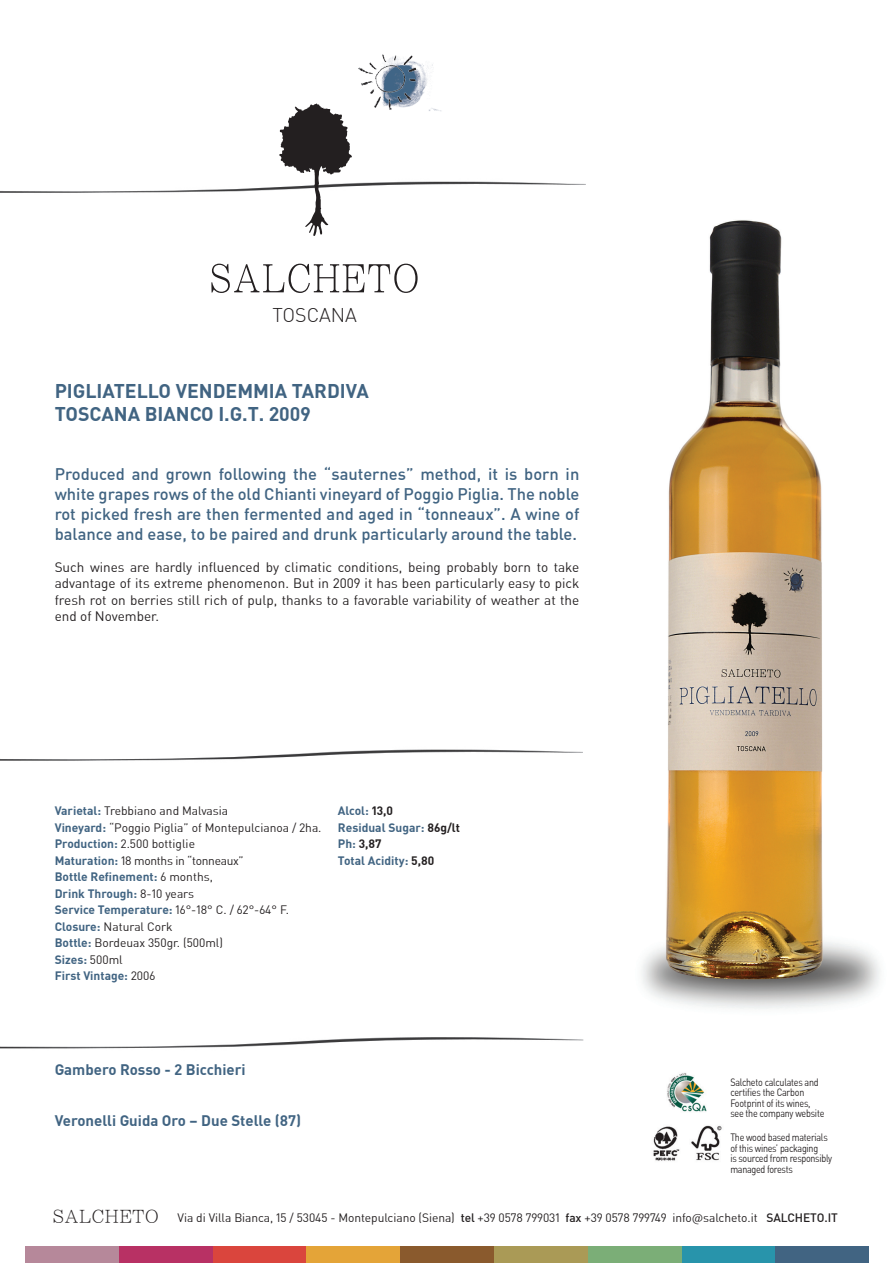
<style>
.page{position:relative;width:893px;height:1263px;background:#fff}
.page>*{position:absolute;margin:0;border:0;box-sizing:border-box;transform-origin:0 0}
.t1{font:700 19.5px/23.4px "NGCDIN On Air";color:#416482}
.t2{font:300 19.5px "NGCDIN On Air";color:#231f20}
.t3{font:500 16.5px/19.8px "NGCDIN On Air";color:#416482;text-align:justify}
.t4{font:700 15px "NGCDIN On Air";color:#416482}
.t5{font:13.5px/16.2px "NGCDIN On Air";color:#231f20;text-align:justify}
.t6{font:12px/16.5px "NGCDIN On Air";letter-spacing:-.005em;color:#231f20}
.t7{font:700 12px/16.5px "NGCDIN On Air";color:#416482}
.t8{font:10.5px/10.5px "NGCDIN On Air";letter-spacing:-.03em;color:#231f20;scale:.85 1}
.s1{font-weight:700;color:#416482}
.s2{color:#231f20}
.s3{font-family:"Li Song Pro";font-size:18.75px}
.s4{font-weight:500}
</style>
<div class="page">
<img style="left:641px;top:220px;width:239px;height:789px">
<img style="left:0;top:1037px;width:584px;height:12px">
<div style="left:25px;top:1246px;width:94px;height:17px;background:#b6889a"></div>
<div style="left:119px;top:1246px;width:94px;height:17px;background:#b83164"></div>
<div style="left:213px;top:1246px;width:94px;height:17px;background:#da453d"></div>
<div style="left:307px;top:1246px;width:93px;height:17px;background:#e4a438"></div>
<div style="left:400px;top:1246px;width:94px;height:17px;background:#8a5a2d"></div>
<div style="left:494px;top:1246px;width:94px;height:17px;background:#aa9a56"></div>
<div style="left:588px;top:1246px;width:94px;height:17px;background:#7bae77"></div>
<div style="left:682px;top:1246px;width:94px;height:17px;background:#2894ab"></div>
<div style="left:775px;top:1246px;width:94px;height:17px;background:#416482"></div>
<img style="left:0;top:721px;width:724px;height:57px">
<img style="left:653px;top:1073px;width:69px;height:88px">
<img style="left:0;top:181px;width:586px;height:12px">
<svg style="left:279px;top:103px;width:73px;height:133px"></svg>
<svg style="left:211px;top:264px;width:207px;height:29px"></svg>
<img style="left:342px;top:54px;width:99px;height:73px">
<h1 class="t2" style="left:272px;top:304px;width:86px">TOSCANA</h1>
<h1 class="t1" style="left:55px;top:379px;width:296px">PIGLIATELLO Vendemmia Tardiva<br>Toscana Bianco I.G.T. 2009</h1>
<p class="t3" style="left:55px;top:465px;width:526px">Produced and grown following the “sauternes” method, it is born in white grapes rows of the old Chianti vineyard of Poggio Piglia. The noble rot picked fresh are then fermented and aged in “tonneaux”. A wine of balance and ease, to be paired and drunk particularly around the table.</p>
<p class="t5" style="left:55px;top:560px;width:526px">Such wines are hardly influenced by climatic conditions, being probably born to take advantage of its extreme phenomenon. But in 2009 it has been particularly easy to pick fresh rot on berries still rich of pulp, thanks to a favorable variability of weather at the end of November.</p>
<p class="t6" style="left:55px;top:803px;width:268px"><span class="s1">Varietal:</span> Trebbiano and Malvasia<br><span class="s1">Vineyard:</span> “Poggio Piglia” of Montepulcianoa / 2ha.<br><span class="s1">Production:</span> 2.500 bottiglie<br><span class="s1">Maturation:</span> 18 months in “tonneaux”<br><span class="s1">Bottle Refinement:</span> 6 months,<br><span class="s1">Drink Through:</span> 8-10 years<br><span class="s1">Service Temperature:</span> 16°-18° C. / 62°-64° F.<br><span class="s1">Closure:</span> Natural Cork<br><span class="s1">Bottle:</span> Bordeuax 350gr. (500ml)<br><span class="s1">Sizes:</span> 500ml<br><span class="s1">First Vintage:</span> 2006</p>
<p class="t7" style="left:338px;top:803px;width:124px">Alcol: <span class="s2">13,0<br></span>Residual Sugar: <span class="s2">86g/lt<br></span>Ph: <span class="s2">3,87<br></span>Total Acidity: <span class="s2">5,80</span></p>
<p class="t4" style="left:55px;top:1061px;width:193px">Gambero Rosso - 2 Bicchieri</p>
<p class="t4" style="left:55px;top:1112px;width:248px">Veronelli Guida Oro – Due Stelle (87)</p>
<p class="t8" style="left:730px;top:1077px;width:112px">Salcheto calculates and certifies the Carbon<br>Footprint of its wines, see the company website</p>
<p class="t8" style="left:730px;top:1132px;width:121px">The wood based materials of this wines’ packaging<br>is sourced from responsibly managed forests</p>
<p class="t6" style="left:53px;top:1209px;width:786px"><span class="s3">SALCHETO</span> Via di Villa Bianca, 15 / 53045 - Montepulciano (Siena) <span class="s4">tel</span> +39 0578 799031 <span class="s4">fax</span> +39 0578 799749 info@salcheto.it <span class="s4">SALCHETO.IT</span></p>
</div>
